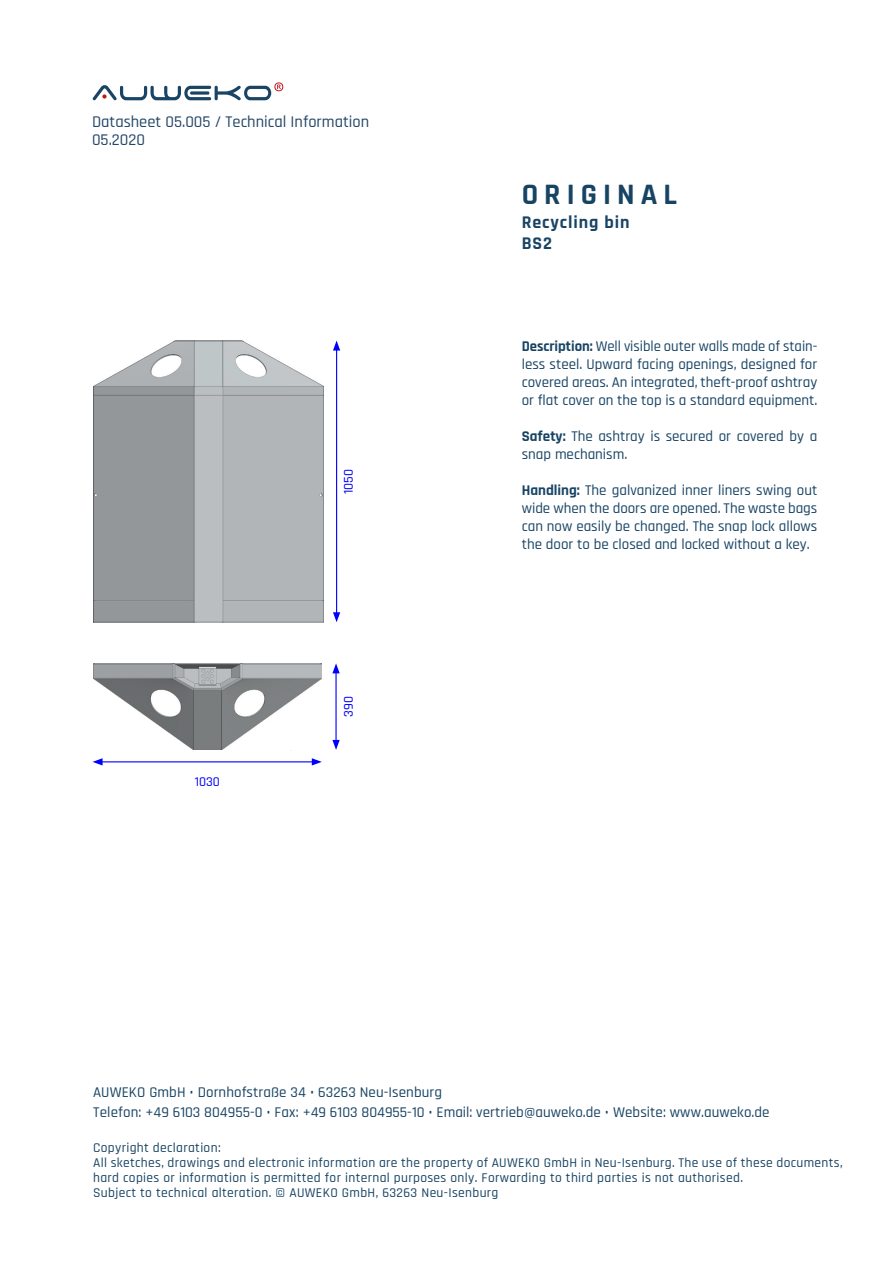
<style>
.page{position:relative;width:893px;height:1263px;background:#fff}
.page>*{position:absolute;margin:0;border:0;box-sizing:border-box;transform-origin:0 0}
.t1{font:700 30px "Rajdhani";letter-spacing:.2em;color:#184464}
.t2{font:700 18px "Rajdhani";letter-spacing:.05em;color:#184464}
.t3{font:500 16.5px "Rajdhani";color:#244667}
.t4{font:500 15px/18px "Rajdhani";color:#184464;text-align:justify}
.t5{font:500 13.5px/15px "Rajdhani";letter-spacing:.025em;color:#184464}
.t6{font:500 13.5px "Rajdhani";color:#00f}
.s1{font-weight:700}
</style>
<div class="page">
<img style="left:93px;top:341px;width:230px;height:281px">
<hr style="left:336px;top:348px;width:1px;height:267px;background:#00f">
<svg style="left:333px;top:341px;width:7px;height:10px"></svg>
<svg style="left:333px;top:612px;width:7px;height:10px"></svg>
<img style="left:93px;top:663px;width:229px;height:87px">
<hr style="left:335px;top:671px;width:2px;height:71px;background:#00f">
<svg style="left:332px;top:663px;width:8px;height:10px"></svg>
<svg style="left:332px;top:740px;width:8px;height:10px"></svg>
<hr style="left:100px;top:761px;width:214px;height:1px;background:#00f">
<svg style="left:93px;top:758px;width:10px;height:7px"></svg>
<svg style="left:312px;top:758px;width:10px;height:7px"></svg>
<svg style="left:93px;top:82px;width:190px;height:18px"></svg>
<p class="t3" style="left:92px;top:113px;width:279px">Datasheet 05.005 / Technical Information</p>
<p class="t3" style="left:92px;top:131px;width:54px">05.2020</p>
<p class="t6" style="left:341px;top:494px;width:26px;rotate:-90deg">1050</p>
<p class="t6" style="left:195px;top:773px;width:27px">1030</p>
<p class="t6" style="left:341px;top:717px;width:22px;rotate:-90deg">390</p>
<p class="t1" style="left:522px;top:176px;width:157px">ORIGINAL</p>
<p class="t2" style="left:522px;top:211px;width:109px">Recycling bin</p>
<p class="t2" style="left:522px;top:233px;width:32px">BS2</p>
<p class="t4" style="left:522px;top:338px;width:297px"><span class="s1">Description:</span> Well visible outer walls made of stain&shy;less steel. Upward facing openings, designed for covered areas. An integrated, theft-proof ashtray or flat cover on the top is a standard equipment.</p>
<p class="t4" style="left:522px;top:428px;width:297px"><span class="s1">Safety:</span> The ashtray is secured or covered by a snap mechanism.</p>
<p class="t4" style="left:522px;top:482px;width:297px"><span class="s1">Handling:</span> The galvanized inner liners swing out wide when the doors are opened. The waste bags can now easily be changed. The snap lock allows the door to be closed and locked without a key.</p>
<p class="t4" style="left:93px;top:1084px;width:350px">AUWEKO GmbH • Dornhofstraße 34 • 63263 Neu-Isenburg</p>
<p class="t4" style="left:93px;top:1104px;width:678px">Telefon: +49 6103 804955-0 • Fax: +49 6103 804955-10 • Email: vertrieb@auweko.de • Website: www.auweko.de</p>
<p class="t5" style="left:93px;top:1141px;width:129px">Copyright declaration:</p>
<p class="t5" style="left:93px;top:1156px;width:751px">All sketches, drawings and electronic information are the property of AUWEKO GmbH in Neu-Isenburg. The use of these documents, hard copies or information is permitted for internal purposes only. Forwarding to third parties is not authorised.</p>
<p class="t5" style="left:93px;top:1186px;width:407px">Subject to technical alteration. © AUWEKO GmbH, 63263 Neu-Isenburg</p>
</div>
